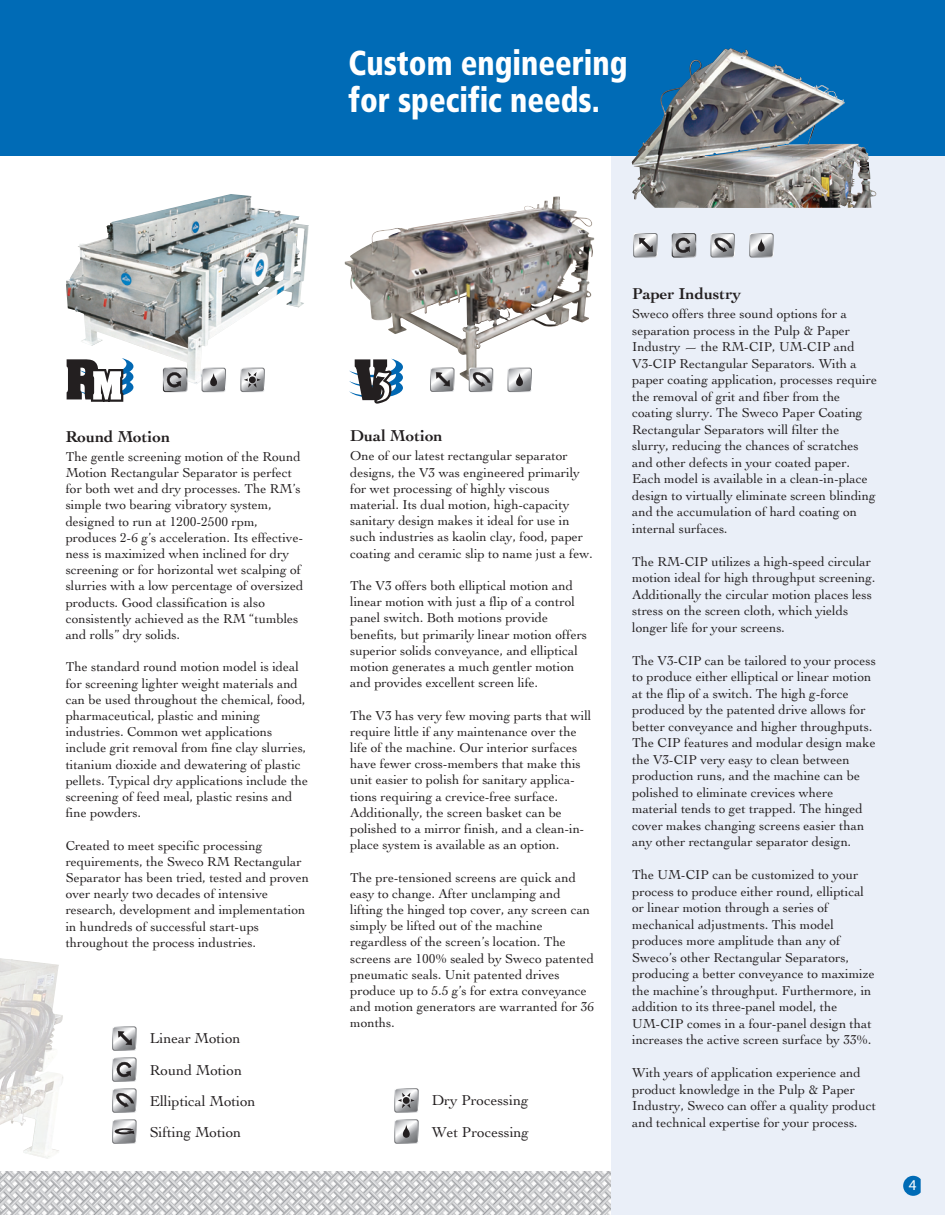
<style>
.page{position:relative;width:945px;height:1215px;background:#fff}
.page>*{position:absolute;margin:0;border:0;box-sizing:border-box;transform-origin:0 0}
.t1{font:900 condensed 34.5px/37.5px "Frutiger";color:#fff;scale:.9 1}
.t2{font:700 16.5px "Cochin";color:#231f20}
.t3{font:15px/31.2px "Cochin";color:#231f20}
.t4{font:700 15px "Clearface";color:#fff}
.t5{font:13.5px/16.2px "Cochin";color:#231f20}
</style>
<div class="page">
<img style="left:0;top:958px;width:12px;height:167px">
<img style="left:12px;top:959px;width:51px;height:200px">
<img style="left:0;top:1171px;width:611px;height:44px">
<div style="left:611px;top:0;width:334px;height:1215px;background:#eaeff8"></div>
<div style="left:0;top:0;width:945px;height:155px;background:#006bb6"></div>
<svg style="left:112px;top:1088px;width:25px;height:25px"></svg>
<svg style="left:113px;top:1089px;width:23px;height:23px"></svg>
<svg style="left:115px;top:1092px;width:19px;height:15px"></svg>
<svg style="left:112px;top:1057px;width:25px;height:25px"></svg>
<svg style="left:113px;top:1058px;width:23px;height:23px"></svg>
<svg style="left:116px;top:1061px;width:15px;height:16px"></svg>
<svg style="left:112px;top:1119px;width:25px;height:25px"></svg>
<svg style="left:113px;top:1120px;width:23px;height:23px"></svg>
<svg style="left:114px;top:1128px;width:20px;height:6px"></svg>
<svg style="left:112px;top:1026px;width:25px;height:25px"></svg>
<svg style="left:113px;top:1027px;width:23px;height:23px"></svg>
<svg style="left:118px;top:1031px;width:14px;height:14px"></svg>
<img style="left:632px;top:48px;width:205px;height:160px">
<img style="left:66px;top:194px;width:243px;height:190px">
<svg style="left:163px;top:368px;width:24px;height:24px"></svg>
<svg style="left:164px;top:369px;width:22px;height:22px"></svg>
<svg style="left:166px;top:372px;width:16px;height:16px"></svg>
<svg style="left:672px;top:233px;width:24px;height:25px"></svg>
<svg style="left:673px;top:234px;width:22px;height:23px"></svg>
<svg style="left:675px;top:237px;width:15px;height:16px"></svg>
<img style="left:345px;top:196px;width:249px;height:131px">
<svg style="left:469px;top:368px;width:24px;height:24px"></svg>
<svg style="left:470px;top:369px;width:22px;height:22px"></svg>
<svg style="left:472px;top:371px;width:19px;height:16px"></svg>
<svg style="left:710px;top:233px;width:25px;height:25px"></svg>
<svg style="left:711px;top:234px;width:23px;height:23px"></svg>
<svg style="left:714px;top:237px;width:18px;height:15px"></svg>
<svg style="left:430px;top:367px;width:25px;height:25px"></svg>
<svg style="left:431px;top:368px;width:23px;height:23px"></svg>
<svg style="left:436px;top:372px;width:14px;height:14px"></svg>
<svg style="left:633px;top:233px;width:25px;height:25px"></svg>
<svg style="left:634px;top:234px;width:23px;height:23px"></svg>
<svg style="left:639px;top:238px;width:14px;height:14px"></svg>
<svg style="left:349px;top:359px;width:54px;height:45px"></svg>
<svg style="left:67px;top:358px;width:66px;height:44px"></svg>
<svg style="left:394px;top:1119px;width:25px;height:25px"></svg>
<svg style="left:395px;top:1120px;width:23px;height:23px"></svg>
<svg style="left:402px;top:1124px;width:8px;height:14px"></svg>
<svg style="left:507px;top:368px;width:25px;height:24px"></svg>
<svg style="left:508px;top:369px;width:23px;height:22px"></svg>
<svg style="left:515px;top:373px;width:9px;height:13px"></svg>
<svg style="left:749px;top:233px;width:25px;height:25px"></svg>
<svg style="left:750px;top:234px;width:23px;height:23px"></svg>
<svg style="left:757px;top:238px;width:8px;height:14px"></svg>
<svg style="left:202px;top:368px;width:24px;height:24px"></svg>
<svg style="left:203px;top:369px;width:22px;height:22px"></svg>
<svg style="left:209px;top:373px;width:9px;height:13px"></svg>
<svg style="left:394px;top:1088px;width:25px;height:25px"></svg>
<svg style="left:395px;top:1089px;width:23px;height:23px"></svg>
<svg style="left:398px;top:1093px;width:17px;height:15px"></svg>
<svg style="left:240px;top:368px;width:25px;height:24px"></svg>
<svg style="left:241px;top:369px;width:23px;height:22px"></svg>
<svg style="left:244px;top:372px;width:17px;height:16px"></svg>
<svg style="left:903px;top:1176px;width:18px;height:20px"></svg>
<h1 class="t1" style="left:349px;top:47px;width:311px">Custom engineering for specific needs.</h1>
<p class="t2" style="left:66px;top:427px;width:106px">Round Motion</p>
<p class="t5" style="left:66px;top:448px;width:239px">The gentle screening motion of the Round Motion Rectangular Separator is perfect for both wet and dry processes. The RM’s simple two bearing vibratory system, designed to run at 1200-2500 rpm, produces 2-6 g’s acceleration. Its effective&shy;ness is maximized when inclined for dry screening or for horizontal wet scalping of slurries with a low percentage of oversized products. Good classification is also consistently achieved as the RM “tumbles and rolls” dry solids.</p>
<p class="t5" style="left:66px;top:659px;width:244px">The standard round motion model is ideal for screening lighter weight materials and can be used throughout the chemical, food, pharmaceutical, plastic and mining industries. Common wet applications include grit removal from fine clay slurries, titanium dioxide and dewatering of plastic pellets. Typical dry applications include the screening of feed meal, plastic resins and fine powders.</p>
<p class="t5" style="left:66px;top:837px;width:245px">Created to meet specific processing requirements, the Sweco RM Rectangular Separator has been tried, tested and proven over nearly two decades of intensive research, development and implementation in hundreds of successful start-ups throughout the process industries.</p>
<p class="t3" style="left:150px;top:1023px;width:94px">Linear Motion<br>Round Motion</p>
<p class="t3" style="left:150px;top:1086px;width:107px">Elliptical Motion<br>Sifting Motion</p>
<p class="t2" style="left:350px;top:426px;width:94px">Dual Motion</p>
<p class="t5" style="left:350px;top:448px;width:244px">One of our latest rectangular separator designs, the V3 was engineered primarily for wet processing of highly viscous material. Its dual motion, high-capacity sanitary design makes it ideal for use in such industries as kaolin clay, food, paper coating and ceramic slip to name just a few.</p>
<p class="t5" style="left:350px;top:578px;width:238px">The V3 offers both elliptical motion and linear motion with just a flip of a control panel switch. Both motions provide benefits, but primarily linear motion offers superior solids conveyance, and elliptical motion generates a much gentler motion and provides excellent screen life.</p>
<p class="t5" style="left:350px;top:707px;width:243px">The V3 has very few moving parts that will require little if any maintenance over the life of the machine. Our interior surfaces have fewer cross-members that make this unit easier to polish for sanitary applica&shy;tions requiring a crevice-free surface.<br>Additionally, the screen basket can be polished to a mirror finish, and a clean-in&shy;place system is available as an option.</p>
<p class="t5" style="left:350px;top:869px;width:245px">The pre-tensioned screens are quick and easy to change. After unclamping and lifting the hinged top cover, any screen can simply be lifted out of the machine regardless of the screen’s location. The screens are 100% sealed by Sweco patented pneumatic seals. Unit patented drives produce up to 5.5 g’s for extra conveyance and motion generators are warranted for 36 months.</p>
<p class="t3" style="left:432px;top:1085px;width:99px">Dry Processing<br>Wet Processing</p>
<p class="t2" style="left:632px;top:284px;width:111px">Paper Industry</p>
<p class="t5" style="left:632px;top:306px;width:246px">Sweco offers three sound options for a separation process in the Pulp &amp; Paper Industry — the RM-CIP, UM-CIP and V3-CIP Rectangular Separators. With a paper coating application, processes require the removal of grit and fiber from the coating slurry. The Sweco Paper Coating Rectangular Separators will filter the slurry, reducing the chances of scratches and other defects in your coated paper.<br>Each model is available in a clean-in-place design to virtually eliminate screen blinding and the accumulation of hard coating on internal surfaces.</p>
<p class="t5" style="left:632px;top:553px;width:245px">The RM-CIP utilizes a high-speed circular motion ideal for high throughput screening.<br>Additionally the circular motion places less stress on the screen cloth, which yields longer life for your screens.</p>
<p class="t5" style="left:632px;top:652px;width:245px">The V3-CIP can be tailored to your process to produce either elliptical or linear motion at the flip of a switch. The high g-force produced by the patented drive allows for better conveyance and higher throughputs.<br>The CIP features and modular design make the V3-CIP very easy to clean between production runs, and the machine can be polished to eliminate crevices where material tends to get trapped. The hinged cover makes changing screens easier than any other rectangular separator design.</p>
<p class="t5" style="left:632px;top:866px;width:244px">The UM-CIP can be customized to your process to produce either round, elliptical or linear motion through a series of mechanical adjustments. This model produces more amplitude than any of Sweco’s other Rectangular Separators, producing a better conveyance to maximize the machine’s throughput. Furthermore, in addition to its three-panel model, the UM-CIP comes in a four-panel design that increases the active screen surface by 33%.</p>
<p class="t5" style="left:632px;top:1064px;width:245px">With years of application experience and product knowledge in the Pulp &amp; Paper Industry, Sweco can offer a quality product and technical expertise for your process.</p>
<p class="t4" style="left:909px;top:1179px;width:9px">4</p>
</div>
